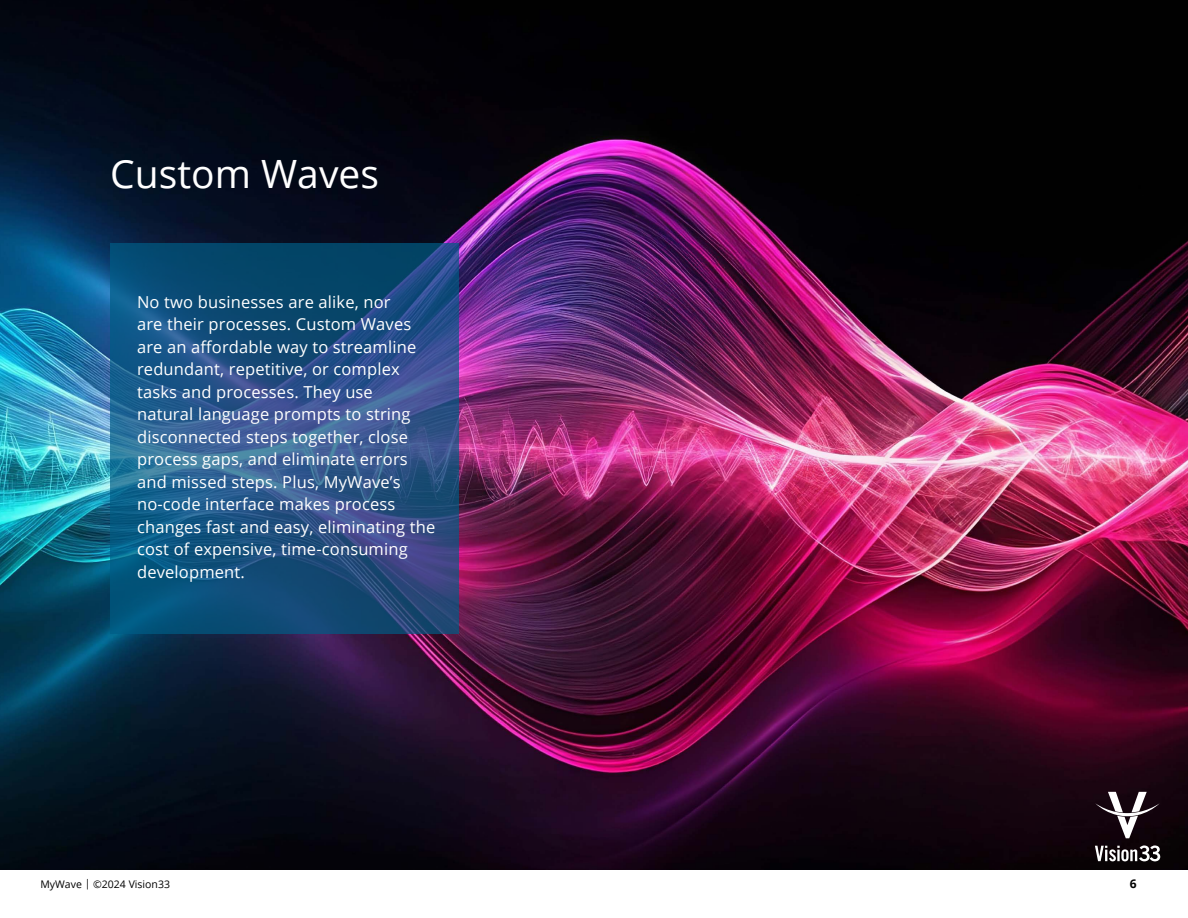
<style>
.page{position:relative;width:1188px;height:918px;background:#fff}
.page>*{position:absolute;margin:0;border:0;box-sizing:border-box;transform-origin:0 0}
.t1{font:39px "Open Sans";color:#fff}
.t2{font:16.5px/22.5px "Open Sans";letter-spacing:.01em;color:#fff}
.t3{font:700 12px "Open Sans";color:#000}
.t4{font:10.5px "Open Sans";color:#000}
</style>
<div class="page">
<img style="left:0;top:0;width:1188px;height:869px">
<svg style="left:110px;top:243px;width:349px;height:391px;background:#205283"></svg>
<svg style="left:1095px;top:792px;width:65px;height:46px"></svg>
<svg style="left:1095px;top:845px;width:65px;height:16px"></svg>
<h1 class="t1" style="left:110px;top:147px;width:270px">Custom Waves</h1>
<p class="t2" style="left:137px;top:290px;width:300px">No two businesses are alike, nor<br>are their processes. Custom Waves are an affordable way to streamline redundant, repetitive, or complex tasks and processes. They use<br>natural language prompts to string disconnected steps together, close process gaps, and eliminate errors and missed steps. Plus, MyWave’s no-code interface makes process changes fast and easy, eliminating the cost of expensive, time-consuming development.</p>
<p class="t4" style="left:40px;top:877px;width:131px">MyWave | ©️2024 Vision33</p>
<p class="t3" style="left:1130px;top:875px;width:8px">6</p>
</div>
